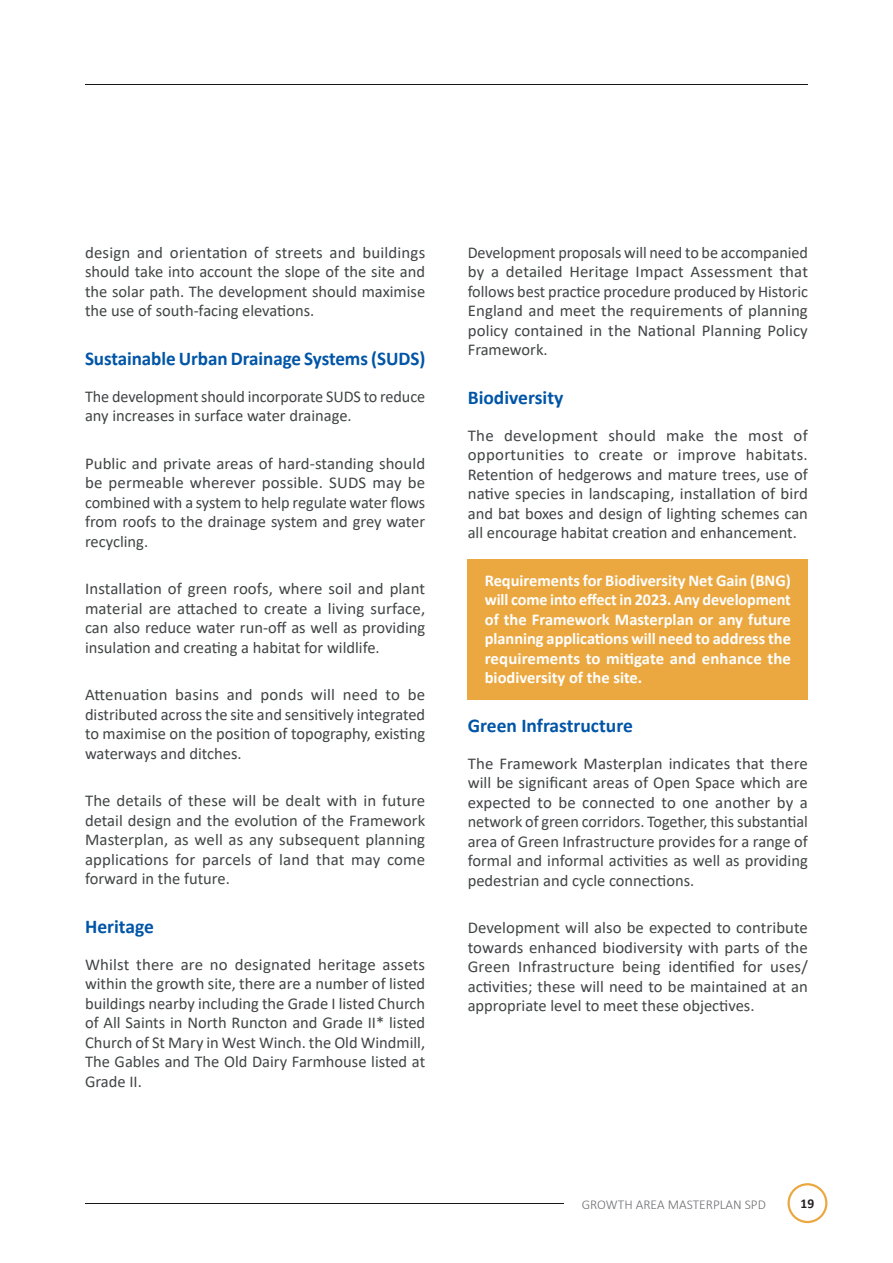
<style>
.page{position:relative;width:893px;height:1263px;background:#fff}
.page>*{position:absolute;margin:0;border:0;box-sizing:border-box;transform-origin:0 0}
._4_Text{font:700 19.5px "Calibri";letter-spacing:-.005em;color:#0155a7}
._4_Text_-_bullets{font:16.5px/19.5px "Calibri";color:#414445;text-align:justify}
._4_Text_-_bullets-2{font:700 16.5px/19.5px "Calibri";color:#fff;text-align:justify}
.t1{font:300 13.5px "Calibri";color:#6c6d70}
.t2{font:700 13.5px "Calibri";color:#231f20}
</style>
<div class="page">
<div style="left:468px;top:559px;width:340px;height:140px;background:#eba840"></div>
<hr style="left:84px;top:83px;width:726px;height:3px;background:#231f20;opacity:.3">
<hr style="left:84px;top:1201px;width:726px;height:3px;background:#231f20;opacity:.3">
<div style="left:565px;top:1198px;width:218px;height:11px;background:#fff"></div>
<svg style="left:787px;top:1183px;width:40px;height:40px"></svg>
<div style="left:785px;top:1181px;width:45px;height:44px;border:4px solid #eba840;border-radius:50%"></div>
<div style="left:783px;top:1179px;width:49px;height:48px;border:4px solid #fff;border-radius:50%"></div>
<p class="_4_Text_-_bullets" style="left:85px;top:242px;width:342px">design and orientation of streets and buildings should take into account the slope of the site and the solar path. The development should maximise the use of south-facing elevations.</p>
<p class="_4_Text" style="left:85px;top:345px;width:342px">Sustainable Urban Drainage Systems (SUDS)</p>
<p class="_4_Text_-_bullets" style="left:85px;top:386px;width:342px">The development should incorporate SUDS to reduce any increases in surface water drainage.</p>
<p class="_4_Text_-_bullets" style="left:85px;top:453px;width:342px">Public and private areas of hard-standing should be permeable wherever possible. SUDS may be combined with a system to help regulate water flows from roofs to the drainage system and grey water recycling.</p>
<p class="_4_Text_-_bullets" style="left:85px;top:579px;width:342px">Installation of green roofs, where soil and plant material are attached to create a living surface, can also reduce water run-off as well as providing insulation and creating a habitat for wildlife.</p>
<p class="_4_Text_-_bullets" style="left:85px;top:685px;width:342px">Attenuation basins and ponds will need to be distributed across the site and sensitively integrated to maximise on the position of topography, existing waterways and ditches.</p>
<p class="_4_Text_-_bullets" style="left:85px;top:791px;width:342px">The details of these will be dealt with in future detail design and the evolution of the Framework Masterplan, as well as any subsequent planning applications for parcels of land that may come forward in the future.</p>
<p class="_4_Text" style="left:85px;top:913px;width:70px">Heritage</p>
<p class="_4_Text_-_bullets" style="left:85px;top:954px;width:342px">Whilst there are no designated heritage assets within the growth site, there are a number of listed buildings nearby including the Grade I listed Church of All Saints in North Runcton and Grade II* listed Church of St Mary in West Winch. the Old Windmill, The Gables and The Old Dairy Farmhouse listed at Grade II.</p>
<p class="_4_Text_-_bullets" style="left:468px;top:242px;width:342px">Development proposals will need to be accompanied by a detailed Heritage Impact Assessment that follows best practice procedure produced by Historic England and meet the requirements of planning policy contained in the National Planning Policy Framework.</p>
<p class="_4_Text" style="left:468px;top:384px;width:97px">Biodiversity</p>
<p class="_4_Text_-_bullets" style="left:468px;top:425px;width:342px">The development should make the most of opportunities to create or improve habitats.<br>Retention of hedgerows and mature trees, use of native species in landscaping, installation of bird and bat boxes and design of lighting schemes can all encourage habitat creation and enhancement.</p>
<p class="_4_Text_-_bullets-2" style="left:485px;top:570px;width:308px">Requirements for Biodiversity Net Gain (BNG) will come into effect in 2023. Any development of the Framework Masterplan or any future planning applications will need to address the requirements to mitigate and enhance the biodiversity of the site.</p>
<p class="_4_Text" style="left:468px;top:712px;width:167px">Green Infrastructure</p>
<p class="_4_Text_-_bullets" style="left:468px;top:753px;width:342px">The Framework Masterplan indicates that there will be significant areas of Open Space which are expected to be connected to one another by a network of green corridors. Together, this substantial area of Green Infrastructure provides for a range of formal and informal activities as well as providing pedestrian and cycle connections.</p>
<p class="_4_Text_-_bullets" style="left:468px;top:918px;width:342px">Development will also be expected to contribute towards enhanced biodiversity with parts of the Green Infrastructure being identified for uses/ activities; these will need to be maintained at an appropriate level to meet these objectives.</p>
<p class="t1" style="left:582px;top:1196px;width:186px">GROWTH AREA MASTERPLAN SPD</p>
<p class="t2" style="left:801px;top:1194px;width:15px">19</p>
</div>
